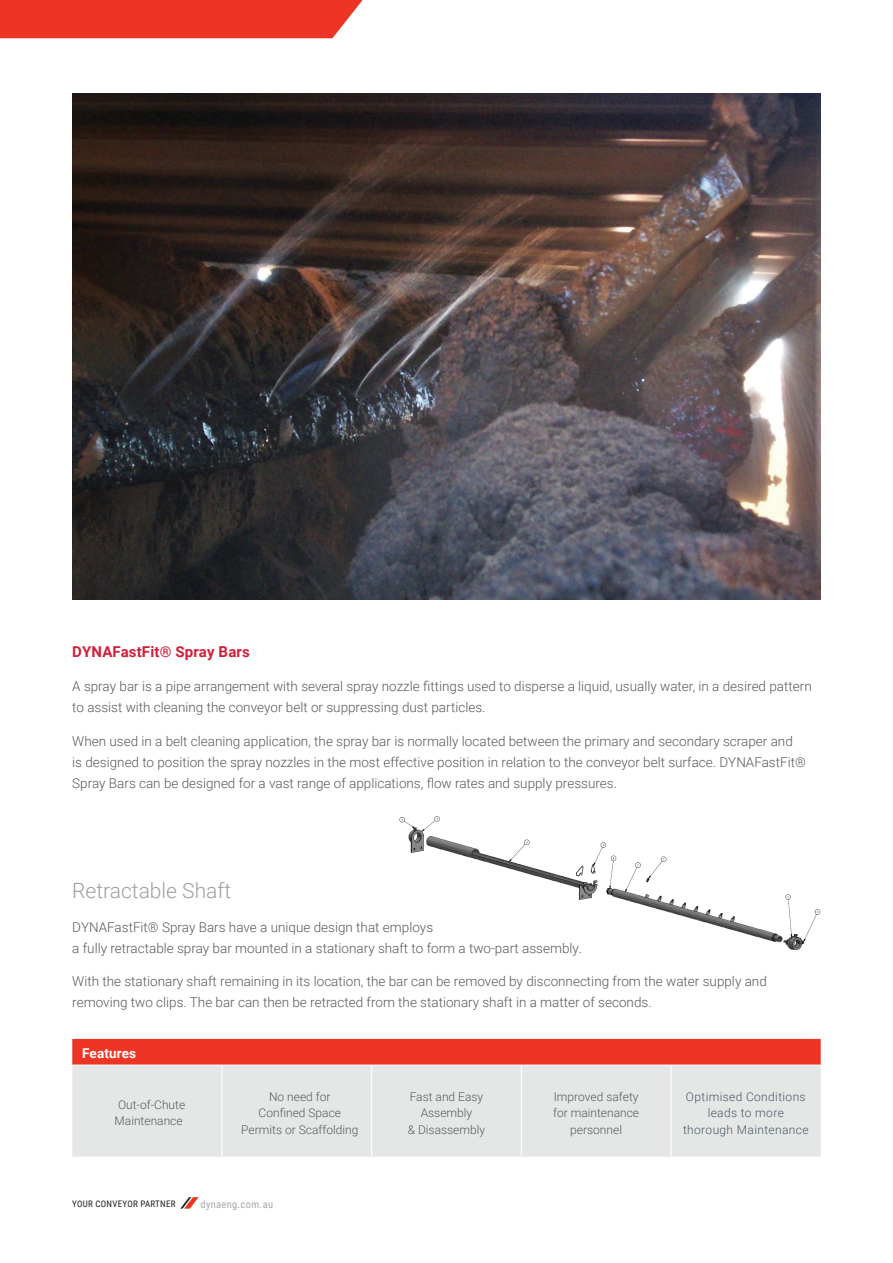
<style>
.page{position:relative;width:893px;height:1263px;background:#fff}
.page>*{position:absolute;margin:0;border:0;box-sizing:border-box;transform-origin:0 0}
.t1{font:300 21px "Roboto";color:#9d9fa2}
.t2{font:700 15px "Roboto";letter-spacing:.01em;color:#d21f39}
.t3{font:300 13.5px/21px "Roboto";color:#58595b}
.t4{font:700 13.5px "Roboto";letter-spacing:.01em;color:#fff}
.t5{font:300 12px/16.5px "Roboto";color:#58595b;text-align:center}
.t6{font:300 12px/16.5px "Roboto";letter-spacing:.03em;color:#485865;text-align:center}
.t7{font:10.5px "Roboto Condensed";letter-spacing:.03em;color:#a7a9ac}
.t8{font:9px "Roboto Condensed";letter-spacing:.03em;color:#231f20}
</style>
<div class="page">
<div style="left:0;top:0;width:363px;height:38px;background:#ee3425"></div>
<div style="left:72px;top:1039px;width:749px;height:26px;background:#ee3425"></div>
<div style="left:72px;top:1066px;width:749px;height:91px;background:#e5e7e7"></div>
<hr style="left:221px;top:1065px;width:2px;height:92px;background:#fff">
<hr style="left:371px;top:1065px;width:1px;height:92px;background:#fff">
<hr style="left:521px;top:1065px;width:1px;height:92px;background:#fff">
<hr style="left:670px;top:1065px;width:2px;height:92px;background:#fff">
<img style="left:72px;top:94px;width:749px;height:506px">
<img style="left:399px;top:816px;width:422px;height:135px">
<svg style="left:180px;top:1197px;width:19px;height:12px"></svg>
<p class="t2" style="left:72px;top:641px;width:179px">DYNAFastFit® Spray Bars</p>
<p class="t3" style="left:72px;top:675px;width:741px">A spray bar is a pipe arrangement with several spray nozzle fittings used to disperse a liquid, usually water, in a desired pattern to assist with cleaning the conveyor belt or suppressing dust particles.</p>
<p class="t3" style="left:72px;top:730px;width:735px">When used in a belt cleaning application, the spray bar is normally located between the primary and secondary scraper and is designed to position the spray nozzles in the most effective position in relation to the conveyor belt surface. DYNAFastFit®<br>Spray Bars can be designed for a vast range of applications, flow rates and supply pressures.</p>
<h1 class="t1" style="left:72px;top:876px;width:160px">Retractable Shaft</h1>
<p class="t3" style="left:72px;top:916px;width:511px">DYNAFastFit® Spray Bars have a unique design that employs<br>a fully retractable spray bar mounted in a stationary shaft to form a two-part assembly.</p>
<p class="t3" style="left:72px;top:970px;width:696px">With the stationary shaft remaining in its location, the bar can be removed by disconnecting from the water supply and removing two clips. The bar can then be retracted from the stationary shaft in a matter of seconds.</p>
<p class="t4" style="left:82px;top:1043px;width:56px">Features</p>
<p class="t5" style="left:115px;top:1096px;width:72px;text-align:left">Out-of-Chute<br>Maintenance</p>
<p class="t5" style="left:241px;top:1088px;width:119px">No need for<br>Confined Space<br>Permits or Scaffolding</p>
<p class="t5" style="left:408px;top:1088px;width:79px">Fast and Easy<br>Assembly<br>&amp; Disassembly</p>
<p class="t5" style="left:553px;top:1088px;width:88px">Improved safety for maintenance personnel</p>
<p class="t6" style="left:683px;top:1088px;width:127px">Optimised Conditions leads to more thorough Maintenance</p>
<p class="t8" style="left:72px;top:1198px;width:105px">YOUR CONVEYOR PARTNER</p>
<p class="t7" style="left:200px;top:1197px;width:74px">dynaeng.com.au</p>
</div>
